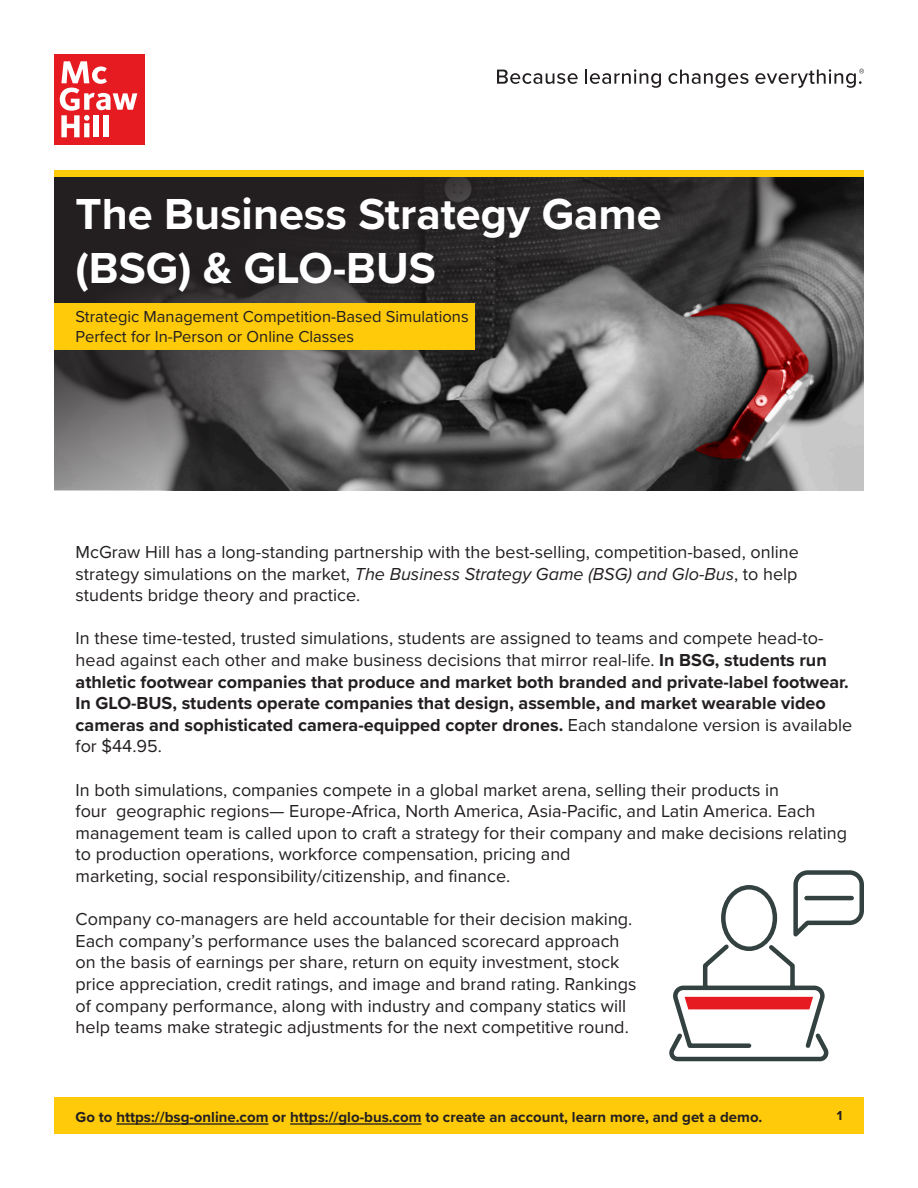
<style>
.page{position:relative;width:918px;height:1188px;background:#fff}
.page>*{position:absolute;margin:0;border:0;box-sizing:border-box;transform-origin:0 0}
.t1{font:700 45px/54px "Proxima Nova";color:#fff}
.t2{font:18px/21.6px "Proxima Nova";color:#231f20}
.t3{font:700 18px/21.6px "Proxima Nova";color:#231f20}
.t4{font:16.5px/19.8px "Proxima Nova";color:#231f20}
.t5{font:700 15px "Proxima Nova";color:#231f20}
.t6{font:700 13.5px "Proxima Nova";color:#231f20}
.s1{font-style:italic}
.s2{font-weight:400}
</style>
<div class="page">
<div style="left:54px;top:1097px;width:810px;height:37px;background:#feca0a"></div>
<hr style="left:116px;top:1123px;width:152px;height:2px;background:#231f20">
<hr style="left:290px;top:1123px;width:132px;height:2px;background:#231f20">
<svg style="left:54px;top:177px;width:810px;height:313px;background:#524d4e"></svg>
<div style="left:54px;top:54px;width:91px;height:91px;background:#e51b21"></div>
<svg style="left:60px;top:61px;width:77px;height:76px"></svg>
<svg style="left:497px;top:70px;width:81px;height:14px"></svg>
<svg style="left:585px;top:69px;width:76px;height:19px"></svg>
<svg style="left:668px;top:70px;width:81px;height:18px"></svg>
<svg style="left:755px;top:69px;width:109px;height:19px"></svg>
<div style="left:54px;top:170px;width:810px;height:7px;background:#feca0a"></div>
<div style="left:54px;top:303px;width:421px;height:47px;background:#feca0a"></div>
<svg style="left:669px;top:870px;width:195px;height:192px"></svg>
<p class="t1" style="left:76px;top:186px;width:588px">The Business Strategy Game (BSG) &amp; GLO-BUS</p>
<p class="t4" style="left:76px;top:306px;width:395px">Strategic Management Competition-Based Simulations<br>Perfect for In-Person or Online Classes</p>
<p class="t2" style="left:76px;top:540px;width:725px;text-align:justify">McGraw Hill has a long-standing partnership with the best-selling, competition-based, online strategy simulations on the market, <span class="s1">The Business Strategy Game (BSG) and Glo-Bus</span>, to help students bridge theory and practice.</p>
<p class="t3" style="left:76px;top:627px;width:778px"><span class="s2">In these time-tested, trusted simulations, students are assigned to teams and compete head-to&shy;head against each other and make business decisions that mirror real-life.</span> In BSG, students run athletic footwear companies that produce and market both branded and private-label footwear.<br>In GLO-BUS, students operate companies that design, assemble, and market wearable video cameras and sophisticated camera-equipped copter drones. <span class="s2">Each standalone version is available for $44.95.</span></p>
<p class="t2" style="left:76px;top:778px;width:773px">In both simulations, companies compete in a global market arena, selling their products in<br>four geographic regions— Europe-Africa, North America, Asia-Pacific, and Latin America. Each management team is called upon to craft a strategy for their company and make decisions relating to production operations, workforce compensation, pricing and<br>marketing, social responsibility/citizenship, and finance.</p>
<p class="t2" style="left:76px;top:908px;width:562px">Company co-managers are held accountable for their decision making.<br>Each company’s performance uses the balanced scorecard approach on the basis of earnings per share, return on equity investment, stock price appreciation, credit ratings, and image and brand rating. Rankings of company performance, along with industry and company statics will help teams make strategic adjustments for the next competitive round.</p>
<p class="t5" style="left:76px;top:1106px;width:688px">Go to https://bsg-online.com or https://glo-bus.com to create an account, learn more, and get a demo.</p>
<p class="t6" style="left:837px;top:1106px;width:7px">1</p>
</div>
